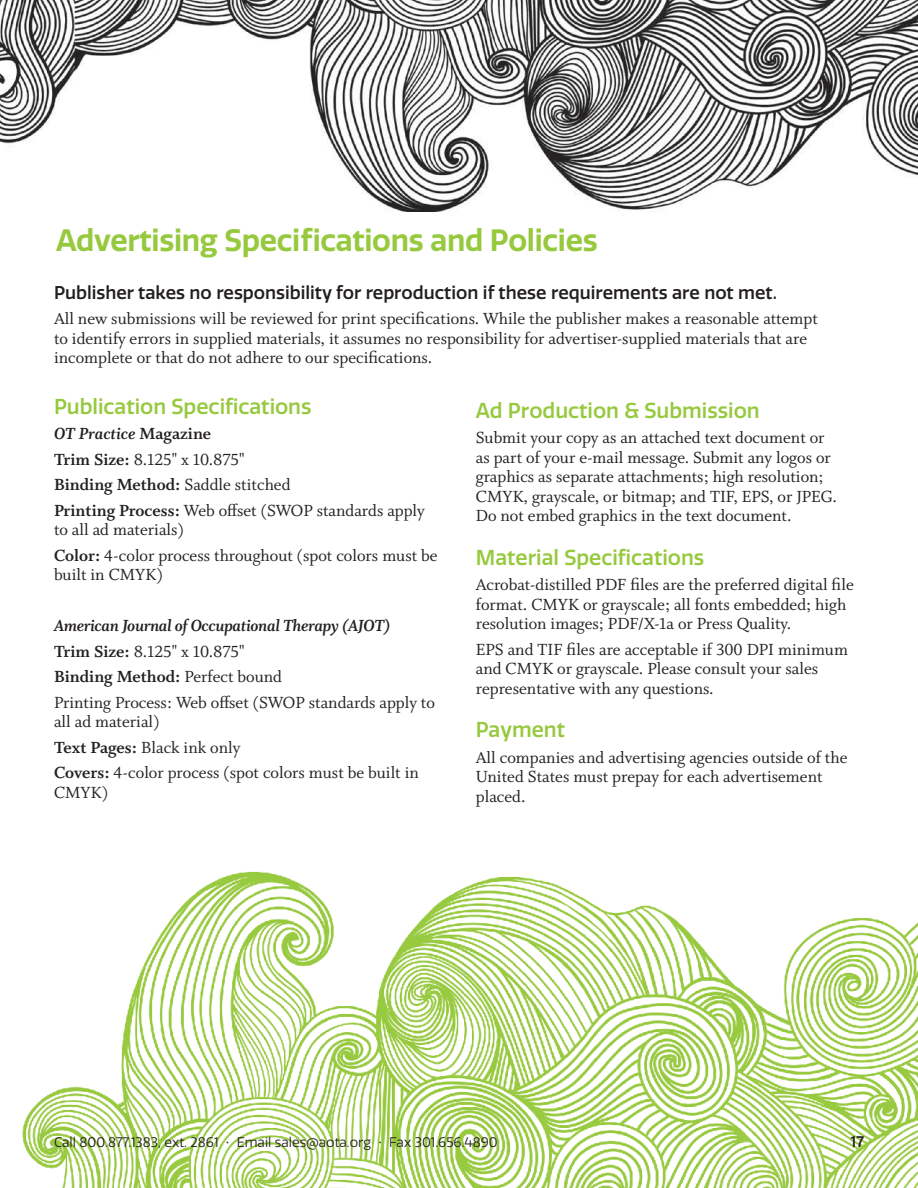
<style>
.page{position:relative;width:918px;height:1188px;background:#fff}
.page>*{position:absolute;margin:0;border:0;box-sizing:border-box;transform-origin:0 0}
.t1{font:600 30px "Quatro";letter-spacing:-.01em;color:#96c93e}
.t2{font:500 21px "Quatro";color:#96c93e}
.t3{font:18px/19.5px "Whitman Roman LF";color:#231f20}
.t4{font:500 18px "Quatro";color:#231f20}
.t5{font:18px "Whitman Bold LF";color:#231f20}
.t6{font:18px "Whitman Bold Italic LF";letter-spacing:-.02em;color:#231f20}
.t7{font:18px "Whitman Bold Italic LF";color:#231f20}
.t8{font:500 15px "Quatro";color:#231f20}
.t9{font:13.5px "Quatro";color:#231f20}
.s1{font-family:"Whitman Bold LF"}
.s2{font-family:"Whitman Roman LF"}
</style>
<div class="page">
<img style="left:0;top:0;width:918px;height:212px">
<img style="left:22px;top:871px;width:896px;height:317px">
<h1 class="t1" style="left:56px;top:227px;width:543px">Advertising Specifications and Policies</h1>
<p class="t4" style="left:54px;top:285px;width:725px">Publisher takes no responsibility for reproduction if these requirements are not met.</p>
<p class="t3" style="left:54px;top:311px;width:765px">All new submissions will be reviewed for print specifications. While the publisher makes a reasonable attempt to identify errors in supplied materials, it assumes no responsibility for advertiser-supplied materials that are incomplete or that do not adhere to our specifications.</p>
<p class="t2" style="left:54px;top:397px;width:259px">Publication Specifications</p>
<p class="t7" style="left:54px;top:428px;width:159px">OT Practice <span class="s1">Magazine</span></p>
<p class="t3" style="left:54px;top:451px;width:192px"><span class="s1">Trim Size:</span> 8.125" x 10.875"</p>
<p class="t5" style="left:54px;top:477px;width:238px">Binding Method: <span class="s2">Saddle stitched</span></p>
<p class="t3" style="left:54px;top:502px;width:372px"><span class="s1">Printing Process:</span> Web offset (SWOP standards apply to all ad materials)</p>
<p class="t3" style="left:54px;top:547px;width:385px"><span class="s1">Color:</span> 4-color process throughout (spot colors must be built in CMYK)</p>
<p class="t6" style="left:54px;top:620px;width:338px">American Journal of Occupational Therapy (AJOT)</p>
<p class="t3" style="left:54px;top:643px;width:192px"><span class="s1">Trim Size:</span> 8.125" x 10.875"</p>
<p class="t5" style="left:54px;top:669px;width:230px">Binding Method: <span class="s2">Perfect bound</span></p>
<p class="t3" style="left:54px;top:694px;width:382px">Printing Process: Web offset (SWOP standards apply to all ad material)</p>
<p class="t3" style="left:54px;top:736px;width:366px;line-height:25.5px"><span class="s1">Text Pages:</span> Black ink only<br><span class="s1">Covers:</span> 4-color process (spot colors must be built in</p>
<p class="t3" style="left:54px;top:784px;width:56px">CMYK)</p>
<p class="t2" style="left:476px;top:402px;width:285px">Ad Production &amp; Submission</p>
<p class="t3" style="left:476px;top:430px;width:363px">Submit your copy as an attached text document or as part of your e-mail message. Submit any logos or graphics as separate attachments; high resolution; CMYK, grayscale, or bitmap; and TIF, EPS, or JPEG.<br>Do not embed graphics in the text document.</p>
<p class="t2" style="left:476px;top:549px;width:230px">Material Specifications</p>
<p class="t3" style="left:476px;top:577px;width:379px">Acrobat-distilled PDF files are the preferred digital file format. CMYK or grayscale; all fonts embedded; high resolution images; PDF/X-1a or Press Quality.</p>
<p class="t3" style="left:476px;top:641px;width:374px">EPS and TIF files are acceptable if 300 DPI minimum and CMYK or grayscale. Please consult your sales representative with any questions.</p>
<p class="t2" style="left:476px;top:721px;width:91px">Payment</p>
<p class="t3" style="left:476px;top:749px;width:373px">All companies and advertising agencies outside of the<br>United States must prepay for each advertisement placed.</p>
<p class="t9" style="left:54px;top:1136px;width:445px">Call 800.877.1383, ext. 2861 • Email sales@aota.org • Fax 301.656.4890</p>
<p class="t8" style="left:851px;top:1136px;width:15px">17</p>
</div>
